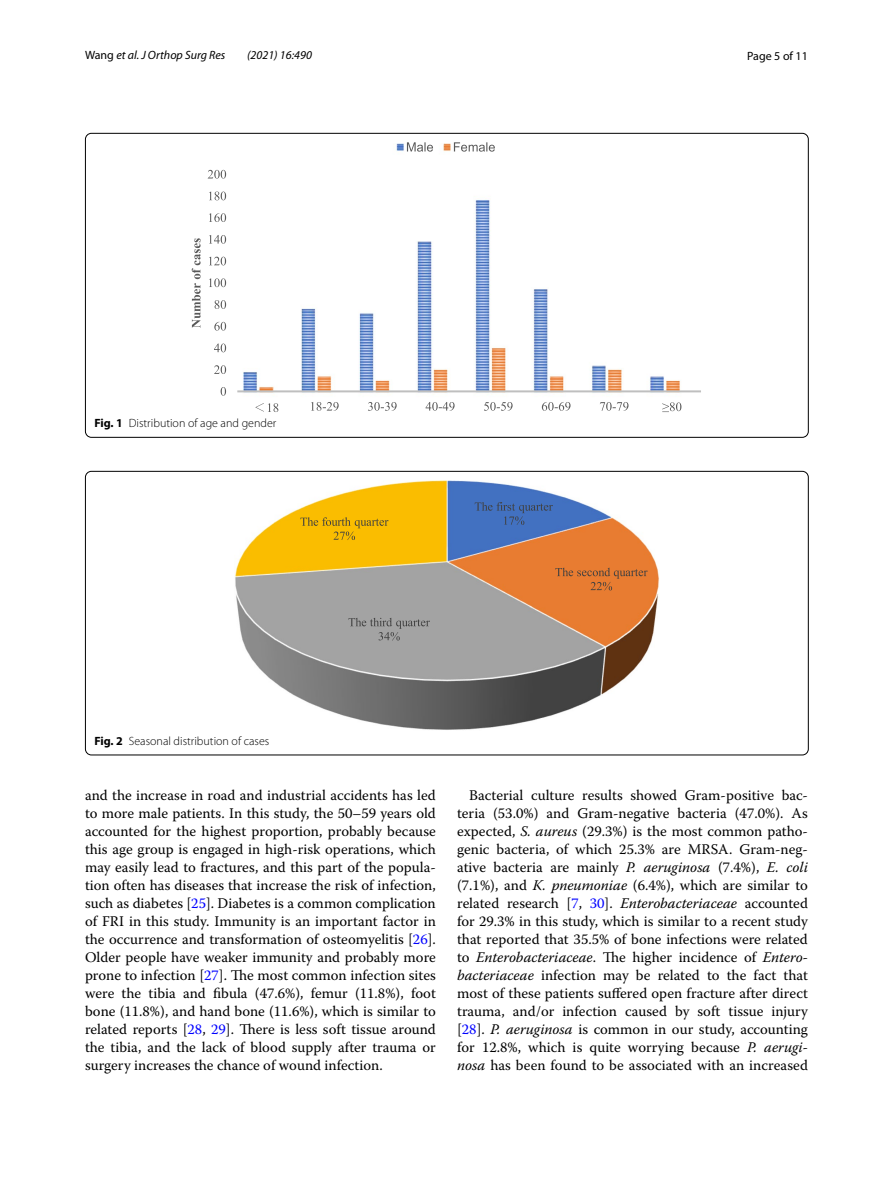
<style>
.page{position:relative;width:893px;height:1187px;background:#fff}
.page>*{position:absolute;margin:0;border:0;box-sizing:border-box;transform-origin:0 0}
.t1{font:14.7px/18px "Warnock Pro";color:#000;text-align:justify}
.t2{font:300 12px "Myriad Pro";color:#000}
.t3{font:italic 12px "Myriad Pro";color:#000}
.t4{font:12px "Myriad Pro";color:#000}
.s1{font-style:normal}
.s2{font-weight:700}
.s3{color:#00f}
.s4{font-style:italic}
</style>
<div class="page">
<img style="left:237px;top:143px;width:464px;height:252px">
<hr style="left:237px;top:390px;width:464px;height:2px;background:#bfbfbf">
<svg style="left:221px;top:387px;width:5px;height:9px"></svg>
<svg style="left:214px;top:365px;width:12px;height:9px"></svg>
<svg style="left:214px;top:343px;width:12px;height:9px"></svg>
<svg style="left:214px;top:322px;width:12px;height:8px"></svg>
<svg style="left:215px;top:300px;width:11px;height:9px"></svg>
<svg style="left:209px;top:278px;width:17px;height:9px"></svg>
<svg style="left:209px;top:257px;width:17px;height:8px"></svg>
<svg style="left:209px;top:235px;width:17px;height:9px"></svg>
<svg style="left:209px;top:213px;width:17px;height:9px"></svg>
<svg style="left:209px;top:191px;width:17px;height:9px"></svg>
<svg style="left:208px;top:170px;width:18px;height:9px"></svg>
<svg style="left:255px;top:403px;width:23px;height:9px"></svg>
<svg style="left:311px;top:402px;width:28px;height:9px"></svg>
<svg style="left:368px;top:402px;width:29px;height:9px"></svg>
<svg style="left:426px;top:402px;width:29px;height:9px"></svg>
<svg style="left:484px;top:402px;width:29px;height:9px"></svg>
<svg style="left:542px;top:402px;width:28px;height:9px"></svg>
<svg style="left:600px;top:402px;width:28px;height:9px"></svg>
<svg style="left:662px;top:402px;width:19px;height:10px"></svg>
<svg style="left:192px;top:238px;width:9px;height:90px"></svg>
<svg style="left:407px;top:142px;width:26px;height:10px"></svg>
<svg style="left:454px;top:142px;width:41px;height:10px"></svg>
<img style="left:235px;top:480px;width:424px;height:250px">
<svg style="left:475px;top:502px;width:78px;height:23px;background:#416bb2"></svg>
<svg style="left:555px;top:567px;width:93px;height:23px;background:#d57532"></svg>
<svg style="left:348px;top:617px;width:82px;height:23px;background:#979797"></svg>
<svg style="left:300px;top:517px;width:88px;height:23px;background:#e5af06"></svg>
<p class="t3" style="left:85px;top:48px;width:142px"><span class="s1">Wang</span> et al. J Orthop Surg Res</p>
<p class="t3" style="left:247px;top:48px;width:66px">(2021) 16:490</p>
<p class="t4" style="left:747px;top:48px;width:62px">Page 5 of 11</p>
<p class="t2" style="left:94px;top:416px;width:183px"><span class="s2">Fig. 1</span> Distribution of age and gender</p>
<p class="t2" style="left:94px;top:734px;width:176px"><span class="s2">Fig. 2</span> Seasonal distribution of cases</p>
<p class="t1" style="left:85px;top:785px;width:352px">and the increase in road and industrial accidents has led to more male patients. In this study, the 50–59 years old accounted for the highest proportion, probably because this age group is engaged in high-risk operations, which may easily lead to fractures, and this part of the popula&shy;tion often has diseases that increase the risk of infection, such as diabetes [<span class="s3">25</span>]. Diabetes is a common complication of FRI in this study. Immunity is an important factor in the occurrence and transformation of osteomyelitis [<span class="s3">26</span>].<br>Older people have weaker immunity and probably more prone to infection [<span class="s3">27</span>]. The most common infection sites were the tibia and fibula (47.6%), femur (11.8%), foot bone (11.8%), and hand bone (11.6%), which is similar to related reports [<span class="s3">28</span>, <span class="s3">29</span>]. There is less soft tissue around the tibia, and the lack of blood supply after trauma or surgery increases the chance of wound infection.</p>
<p class="t1" style="left:457px;top:785px;width:352px;text-indent:12px">Bacterial culture results showed Gram-positive bac&shy;teria (53.0%) and Gram-negative bacteria (47.0%). As expected, <span class="s4">S. aureus</span> (29.3%) is the most common patho&shy;genic bacteria, of which 25.3% are MRSA. Gram-neg&shy;ative bacteria are mainly <span class="s4">P. aeruginosa</span> (7.4%), <span class="s4">E. coli </span>(7.1%), and <span class="s4">K. pneumoniae</span> (6.4%), which are similar to related research [<span class="s3">7</span>, <span class="s3">30</span>]. <span class="s4">Enterobacteriaceae</span> accounted for 29.3% in this study, which is similar to a recent study that reported that 35.5% of bone infections were related to <span class="s4">Enterobacteriaceae</span>. The higher incidence of <span class="s4">Entero&shy;bacteriaceae</span> infection may be related to the fact that most of these patients suffered open fracture after direct trauma, and/or infection caused by soft tissue injury [<span class="s3">28</span>]. <span class="s4">P. aeruginosa</span> is common in our study, accounting for 12.8%, which is quite worrying because <span class="s4">P. aerugi&shy;nosa</span> has been found to be associated with an increased</p>
</div>
